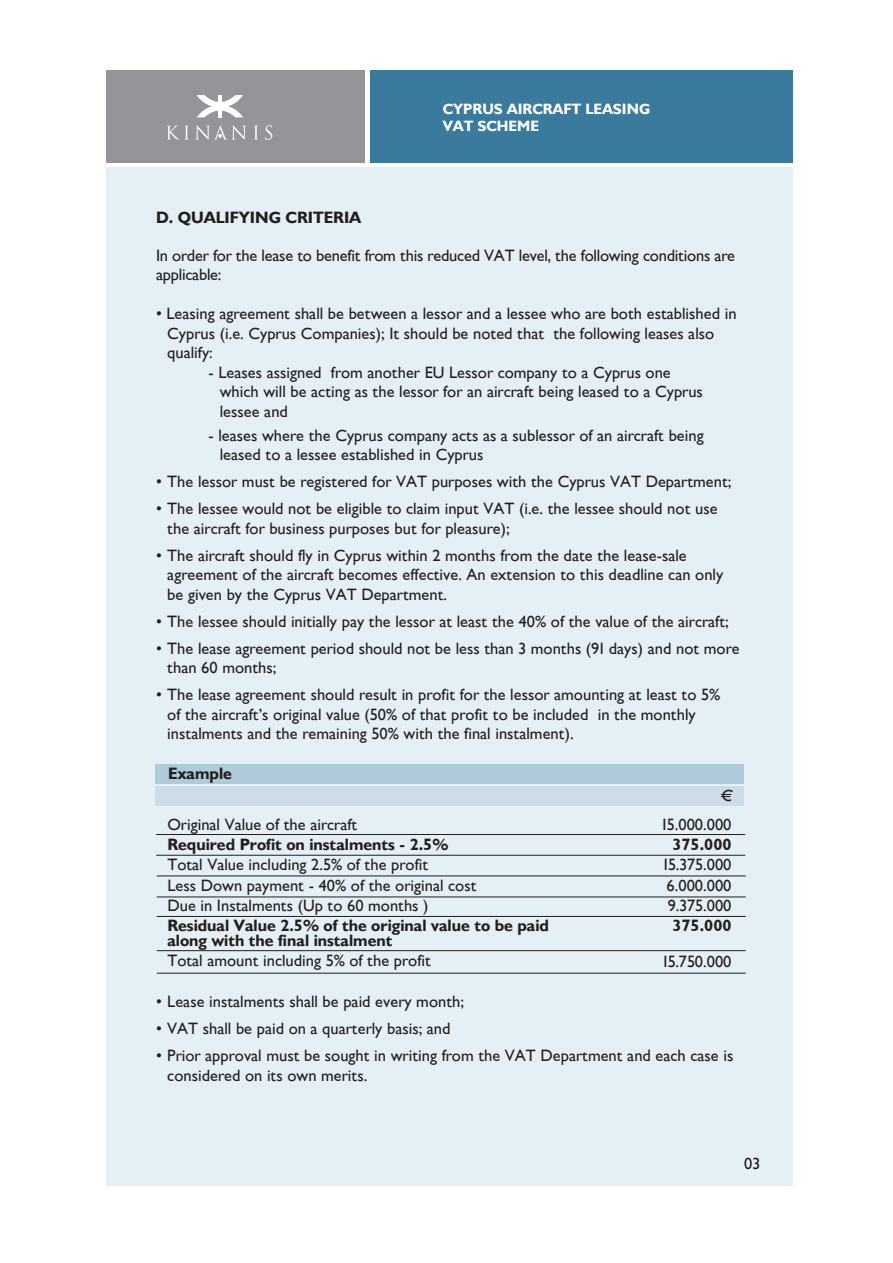
<style>
.page{position:relative;width:893px;height:1263px;background:#fff}
.page>*{position:absolute;margin:0;border:0;box-sizing:border-box;transform-origin:0 0}
.t1{font:16.5px/19.5px "Gill Sans Hel";color:#231f20}
.t2{font:16.5px/15px "Gill Sans Hel Bold TF";color:#231f20}
.t3{font:700 16.5px "Gill Sans Hel";color:#231f20}
.t4{font:15px/16.5px "Gill Sans Hel Bold TF";color:#fff}
</style>
<div class="page">
<div style="left:370px;top:71px;width:422px;height:92px;background:#397a9d"></div>
<div style="left:106px;top:167px;width:687px;height:1018px;background:#e5f0f6"></div>
<div style="left:107px;top:71px;width:258px;height:92px;background:#939598"></div>
<svg style="left:197px;top:95px;width:46px;height:22px"></svg>
<hr style="left:218px;top:95px;width:4px;height:22px;background:#fff">
<svg style="left:168px;top:126px;width:20px;height:13px"></svg>
<svg style="left:255px;top:126px;width:2px;height:13px"></svg>
<svg style="left:265px;top:125px;width:7px;height:15px"></svg>
<svg style="left:195px;top:125px;width:51px;height:15px"></svg>
<div style="left:156px;top:764px;width:588px;height:20px;background:#afcad9"></div>
<div style="left:156px;top:786px;width:588px;height:20px;background:#ccdde9"></div>
<hr style="left:156px;top:834px;width:589px;height:1px;background:#231f20">
<hr style="left:156px;top:855px;width:589px;height:1px;background:#231f20">
<hr style="left:157px;top:876px;width:589px;height:1px;background:#231f20">
<hr style="left:157px;top:897px;width:589px;height:1px;background:#231f20">
<hr style="left:157px;top:916px;width:589px;height:1px;background:#231f20">
<hr style="left:157px;top:950px;width:589px;height:1px;background:#231f20">
<hr style="left:157px;top:973px;width:589px;height:1px;background:#231f20">
<p class="t4" style="left:443px;top:101px;width:209px">CYPRUS AIRCRAFT LEASING<br>VAT SCHEME</p>
<p class="t2" style="left:156px;top:210px;width:207px">D. QUALIFYING CRITERIA</p>
<p class="t1" style="left:156px;top:246px;width:581px">In order for the lease to benefit from this reduced VAT level, the following conditions are applicable:</p>
<p class="t1" style="left:167px;top:304px;width:571px;text-indent:-11px">• Leasing agreement shall be between a lessor and a lessee who are both established in<br>Cyprus (i.e. Cyprus Companies); It should be noted that the following leases also qualify:</p>
<p class="t1" style="left:220px;top:363px;width:485px;text-indent:-11px">- Leases assigned from another EU Lessor company to a Cyprus one which will be acting as the lessor for an aircraft being leased to a Cyprus lessee and</p>
<p class="t1" style="left:220px;top:426px;width:485px;text-indent:-11px">- leases where the Cyprus company acts as a sublessor of an aircraft being leased to a lessee established in Cyprus</p>
<p class="t1" style="left:156px;top:472px;width:577px">• The lessor must be registered for VAT purposes with the Cyprus VAT Department;</p>
<p class="t1" style="left:167px;top:499px;width:552px;text-indent:-11px">• The lessee would not be eligible to claim input VAT (i.e. the lessee should not use the aircraft for business purposes but for pleasure);</p>
<p class="t1" style="left:167px;top:546px;width:557px;text-indent:-11px">• The aircraft should fly in Cyprus within 2 months from the date the lease-sale agreement of the aircraft becomes effective. An extension to this deadline can only be given by the Cyprus VAT Department.</p>
<p class="t1" style="left:156px;top:612px;width:574px">• The lessee should initially pay the lessor at least the 40% of the value of the aircraft;</p>
<p class="t1" style="left:167px;top:639px;width:574px;text-indent:-11px">• The lease agreement period should not be less than 3 months (91 days) and not more than 60 months;</p>
<p class="t1" style="left:167px;top:685px;width:554px;text-indent:-11px">• The lease agreement should result in profit for the lessor amounting at least to 5% of the aircraft’s original value (50% of that profit to be included in the monthly instalments and the remaining 50% with the final instalment).</p>
<p class="t3" style="left:168px;top:764px;width:65px">Example</p>
<p class="t1" style="left:167px;top:815px;width:191px">Original Value of the aircraft</p>
<p class="t2" style="left:167px;top:837px;width:283px">Required Profit on instalments - 2.5%</p>
<p class="t1" style="left:167px;top:855px;width:311px;line-height:20.2px">Total Value including 2.5% of the profit<br>Less Down payment - 40% of the original cost<br>Due in Instalments (Up to 60 months )</p>
<p class="t2" style="left:167px;top:918px;width:383px">Residual Value 2.5% of the original value to be paid along with the final instalment</p>
<p class="t1" style="left:167px;top:951px;width:265px">Total amount including 5% of the profit</p>
<p class="t1" style="left:720px;top:786px;width:15px">€</p>
<p class="t1" style="left:662px;top:815px;width:71px">15.000.000</p>
<p class="t2" style="left:672px;top:837px;width:61px">375.000</p>
<p class="t1" style="left:663px;top:855px;width:70px;line-height:20.2px;text-align:justify">15.375.000<br>6.000.000<br>9.375.000</p>
<p class="t2" style="left:672px;top:918px;width:61px">375.000</p>
<p class="t1" style="left:663px;top:952px;width:70px">15.750.000</p>
<p class="t1" style="left:156px;top:992px;width:310px">• Lease instalments shall be paid every month;</p>
<p class="t1" style="left:156px;top:1019px;width:296px">• VAT shall be paid on a quarterly basis; and</p>
<p class="t1" style="left:167px;top:1046px;width:568px;text-indent:-11px">• Prior approval must be sought in writing from the VAT Department and each case is considered on its own merits.</p>
<p class="t1" style="left:744px;top:1154px;width:18px">03</p>
</div>
